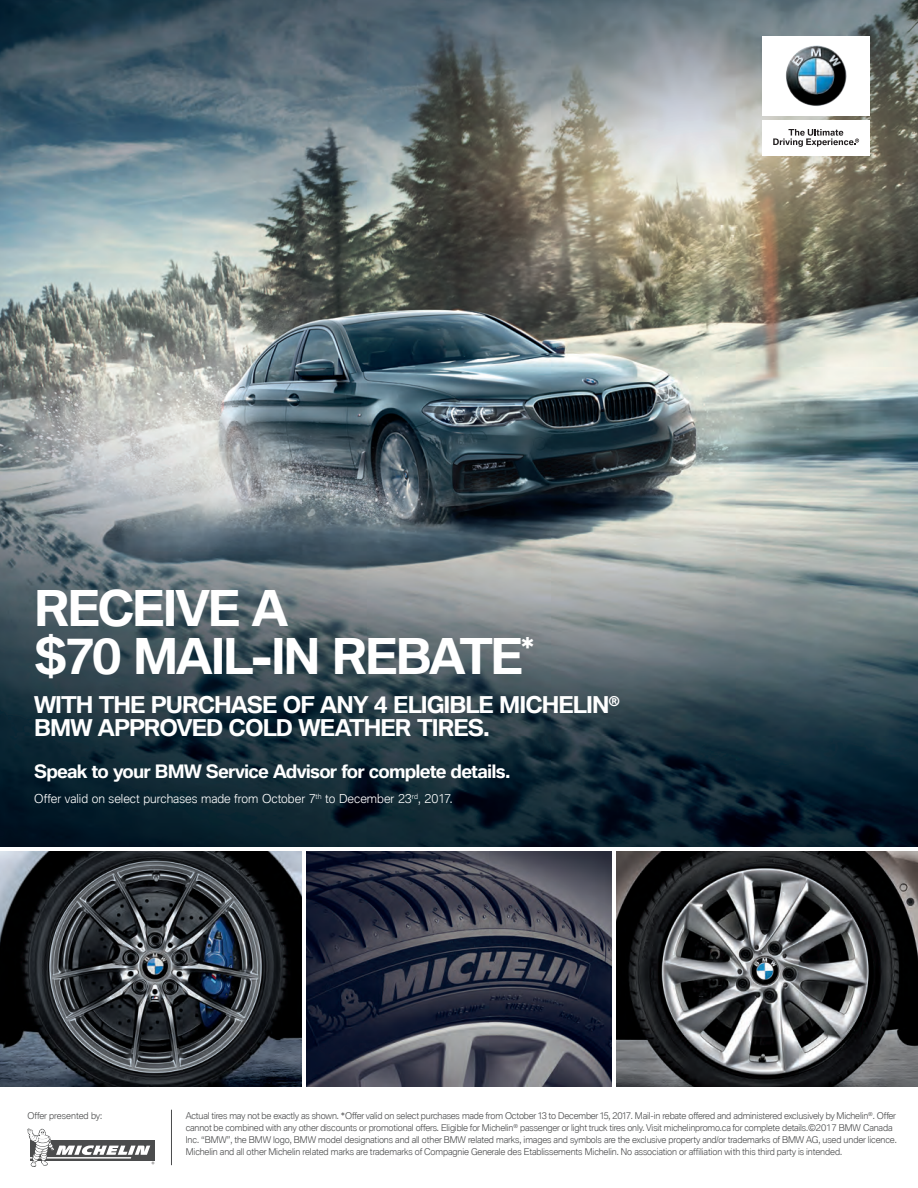
<style>
.page{position:relative;width:918px;height:1188px;background:#fff}
.page>*{position:absolute;margin:0;border:0;box-sizing:border-box;transform-origin:0 0}
.t1{font:700 48px/48px "BMW Type Global Pro";letter-spacing:-.05em;color:#fff}
.t2{font:700 22.5px/22.5px "BMW Type Global Pro";letter-spacing:-.045em;color:#fff}
.t3{font:700 18px "BMW Type Global Pro";letter-spacing:-.045em;color:#fff}
.t4{font:300 12px "BMW Type Global Pro";color:#fff}
.t5{font:300 9px/12px "BMW Type Global Pro";letter-spacing:-.015em;color:#4b4c4d}
</style>
<div class="page">
<img style="left:307px;top:852px;width:304px;height:235px">
<hr style="left:171px;top:1110px;width:1px;height:55px;background:#4b4c4d">
<svg style="left:27px;top:1129px;width:127px;height:38px"></svg>
<img style="left:616px;top:852px;width:302px;height:235px">
<img style="left:0;top:852px;width:302px;height:235px">
<img style="left:0;top:0;width:918px;height:847px">
<div style="left:762px;top:36px;width:108px;height:80px;background:#fff"></div>
<div style="left:762px;top:120px;width:108px;height:36px;background:#fff"></div>
<img style="left:786px;top:46px;width:61px;height:60px">
<svg style="left:773px;top:129px;width:86px;height:18px"></svg>
<p class="t1" style="left:34px;top:586px;width:502px">RECEIVE A<br>$70 MAIL-IN REBATE<sup>*</sup></p>
<p class="t2" style="left:34px;top:694px;width:587px">WITH THE PURCHASE OF ANY 4 ELIGIBLE MICHELIN<sup>®<br></sup>BMW APPROVED COLD WEATHER TIRES.</p>
<p class="t3" style="left:34px;top:762px;width:478px">Speak to your BMW Service Advisor for complete details.</p>
<p class="t4" style="left:34px;top:790px;width:420px">Offer valid on select purchases made from October 7<sup>th</sup> to December 23<sup>rd</sup>, 2017.</p>
<p class="t5" style="left:27px;top:1110px;width:76px">Offer presented by:</p>
<p class="t5" style="left:186px;top:1110px;width:713px">Actual tires may not be exactly as shown. *Offer valid on select purchases made from October 13 to December 15, 2017. Mail-in rebate offered and administered exclusively by Michelin<sup>®</sup>. Offer cannot be combined with any other discounts or promotional offers. Eligible for Michelin<sup>®</sup> passenger or light truck tires only. Visit michelinpromo.ca for complete details.©2017 BMW Canada Inc. “BMW”, the BMW logo, BMW model designations and all other BMW related marks, images and symbols are the exclusive property and/or trademarks of BMW AG, used under licence.<br>Michelin and all other Michelin related marks are trademarks of Compagnie Generale des Etablissements Michelin. No association or affiliation with this third party is intended.</p>
</div>
